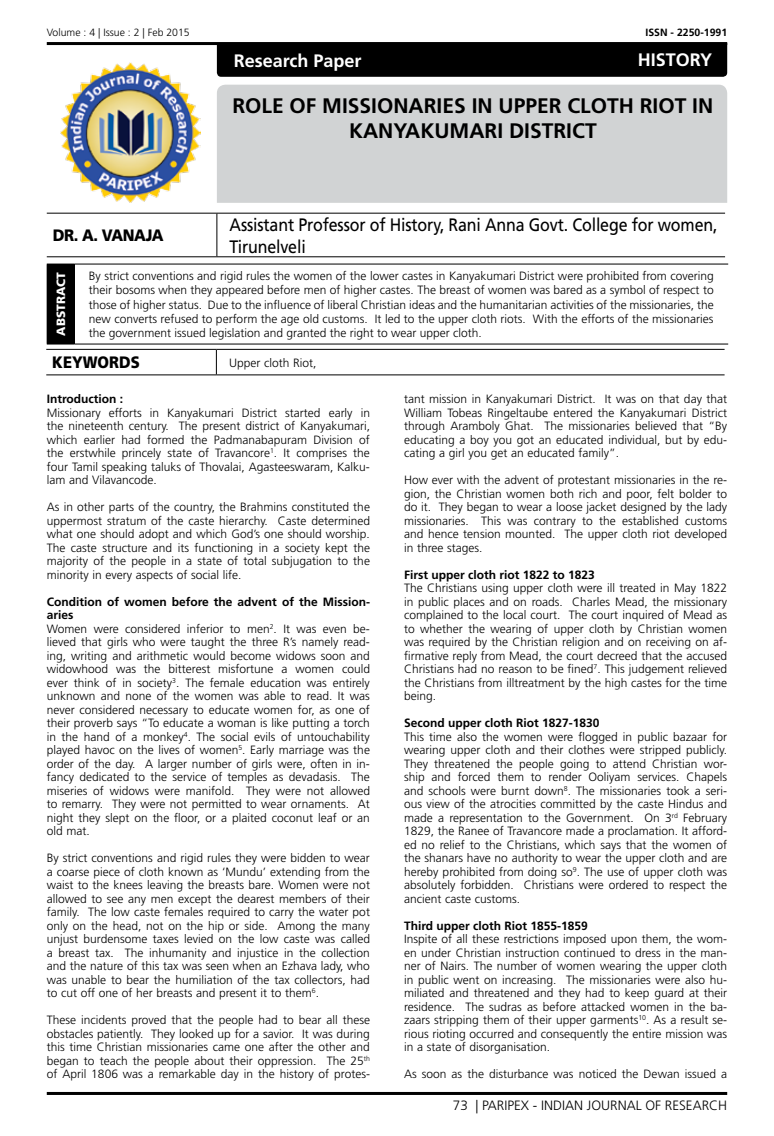
<style>
.page{position:relative;width:774px;height:1136px;background:#fff}
.page>*{position:absolute;margin:0;border:0;box-sizing:border-box;transform-origin:0 0}
.t1{font:700 21px/25.2px "Frutiger LT Std";color:#000;text-align:center}
.t2{font:18px/21.6px "Frutiger LT Std";letter-spacing:-.01em;color:#000;scale:.89 1}
.t3{font:700 18px "Frutiger LT Std";color:#fff}
.t4{font:900 16.5px "Frutiger LT Std";letter-spacing:-.03em;color:#000;scale:.92 1}
.t5{font:900 16.5px "Frutiger LT Std";color:#000;scale:.9 1}
.t6{font:300 13.5px "Frutiger LT Std";color:#000}
.t7{font:300 12px/13.5px "Frutiger LT Std";color:#000;text-align:justify}
.t8{font:700 12px "Frutiger LT Std";color:#000}
.t9{font:900 12px "Frutiger LT Std";color:#fff}
.t10{font:300 10.5px "Frutiger LT Std";color:#000}
.t11{font:700 10.5px "Frutiger LT Std";color:#000}
.s1{font-weight:700}
</style>
<div class="page">
<hr style="left:47px;top:42px;width:680px;height:3px;background:#000">
<hr style="left:47px;top:1091px;width:680px;height:3px;background:#000">
<div style="left:217px;top:85px;width:510px;height:118px;background:#d1d3d4"></div>
<div style="left:217px;top:45px;width:510px;height:32px;background:#000"></div>
<img style="left:61px;top:63px;width:139px;height:140px">
<hr style="left:47px;top:213px;width:170px;height:1px;background:#000">
<hr style="left:217px;top:213px;width:508px;height:1px;background:#000">
<hr style="left:216px;top:213px;width:1px;height:43px;background:#000">
<hr style="left:47px;top:256px;width:170px;height:1px;background:#000">
<hr style="left:217px;top:256px;width:508px;height:1px;background:#000">
<hr style="left:46px;top:349px;width:170px;height:1px;background:#000">
<hr style="left:216px;top:349px;width:508px;height:1px;background:#000">
<svg style="left:216px;top:350px;width:1px;height:24px"></svg>
<hr style="left:46px;top:374px;width:170px;height:1px;background:#000">
<hr style="left:216px;top:374px;width:508px;height:1px;background:#000">
<div style="left:47px;top:264px;width:27px;height:80px;background:#000"></div>
<hr style="left:74px;top:264px;width:654px;height:1px;background:#000">
<hr style="left:74px;top:264px;width:1px;height:79px;background:#000">
<hr style="left:74px;top:343px;width:654px;height:1px;background:#000">
<p class="t10" style="left:47px;top:27px;width:144px">Volume : 4 | Issue : 2 | Feb 2015</p>
<p class="t11" style="left:645px;top:27px;width:83px">ISSN - 2250-1991</p>
<h3 class="t4" style="left:53px;top:225px;width:122px">DR. A. VANAJA</h3>
<h2 class="t3" style="left:638px;top:49px;width:76px">HISTORY</h2>
<h2 class="t3" style="left:234px;top:50px;width:129px">Research Paper</h2>
<h1 class="t1" style="left:232px;top:93px;width:482px">ROLE OF MISSIONARIES IN UPPER CLOTH RIOT IN<br>KANYAKUMARI DISTRICT</h1>
<h2 class="t2" style="left:230px;top:214px;width:550px">Assistant Professor of History, Rani Anna Govt. College for women,<br>Tirunelveli</h2>
<p class="t9" style="left:54px;top:336px;width:65px;rotate:-90deg">ABSTRACT</p>
<p class="t7" style="left:89px;top:268px;width:626px;line-height:14.4px">By strict conventions and rigid rules the women of the lower castes in Kanyakumari District were prohibited from covering their bosoms when they appeared before men of higher castes. The breast of women was bared as a symbol of respect to those of higher status. Due to the influence of liberal Christian ideas and the humanitarian activities of the missionaries, the new converts refused to perform the age old customs. It led to the upper cloth riots. With the efforts of the missionaries the government issued legislation and granted the right to wear upper cloth.</p>
<h3 class="t5" style="left:52px;top:352px;width:99px">KEYWORDS</h3>
<p class="t7" style="left:229px;top:356px;width:89px">Upper cloth Riot,</p>
<p class="t8" style="left:47px;top:392px;width:78px">Introduction :</p>
<p class="t7" style="left:47px;top:406px;width:325px">Missionary efforts in Kanyakumari District started early in the nineteenth century. The present district of Kanyakumari, which earlier had formed the Padmanabapuram Division of the erstwhile princely state of Travancore<sup>1</sup>. It comprises the four Tamil speaking taluks of Thovalai, Agasteeswaram, Kalku&shy;lam and Vilavancode.</p>
<p class="t7" style="left:47px;top:500px;width:325px">As in other parts of the country, the Brahmins constituted the uppermost stratum of the caste hierarchy. Caste determined what one should adopt and which God’s one should worship.<br>The caste structure and its functioning in a society kept the majority of the people in a state of total subjugation to the minority in every aspects of social life.</p>
<p class="t7" style="left:47px;top:595px;width:325px;text-align:left"><span class="s1">Condition of women before the advent of the Mission&shy;aries<br></span>Women were considered inferior to men<sup>2</sup>. It was even be&shy;lieved that girls who were taught the three R’s namely read&shy;ing, writing and arithmetic would become widows soon and widowhood was the bitterest misfortune a women could ever think of in society<sup>3</sup>. The female education was entirely unknown and none of the women was able to read. It was never considered necessary to educate women for, as one of their proverb says “To educate a woman is like putting a torch in the hand of a monkey<sup>4</sup>. The social evils of untouchability played havoc on the lives of women<sup>5</sup>. Early marriage was the order of the day. A larger number of girls were, often in in&shy;fancy dedicated to the service of temples as devadasis. The miseries of widows were manifold. They were not allowed to remarry. They were not permitted to wear ornaments. At night they slept on the floor, or a plaited coconut leaf or an old mat.</p>
<p class="t7" style="left:47px;top:851px;width:325px">By strict conventions and rigid rules they were bidden to wear a coarse piece of cloth known as ‘Mundu’ extending from the waist to the knees leaving the breasts bare. Women were not allowed to see any men except the dearest members of their family. The low caste females required to carry the water pot only on the head, not on the hip or side. Among the many unjust burdensome taxes levied on the low caste was called a breast tax. The inhumanity and injustice in the collection and the nature of this tax was seen when an Ezhava lady, who was unable to bear the humiliation of the tax collectors, had to cut off one of her breasts and present it to them<sup>6</sup>.</p>
<p class="t7" style="left:47px;top:1013px;width:325px">These incidents proved that the people had to bear all these obstacles patiently. They looked up for a savior. It was during this time Christian missionaries came one after the other and began to teach the people about their oppression. The 25<sup>th </sup>of April 1806 was a remarkable day in the history of protes-</p>
<p class="t7" style="left:404px;top:392px;width:325px">tant mission in Kanyakumari District. It was on that day that William Tobeas Ringeltaube entered the Kanyakumari District through Aramboly Ghat. The missionaries believed that “By educating a boy you got an educated individual, but by edu&shy;cating a girl you get an educated family”.</p>
<p class="t7" style="left:404px;top:473px;width:325px">How ever with the advent of protestant missionaries in the re&shy;gion, the Christian women both rich and poor, felt bolder to do it. They began to wear a loose jacket designed by the lady missionaries. This was contrary to the established customs and hence tension mounted. The upper cloth riot developed in three stages.</p>
<p class="t8" style="left:404px;top:567px;width:192px">First upper cloth riot 1822 to 1823</p>
<p class="t7" style="left:404px;top:581px;width:325px">The Christians using upper cloth were ill treated in May 1822 in public places and on roads. Charles Mead, the missionary complained to the local court. The court inquired of Mead as to whether the wearing of upper cloth by Christian women was required by the Christian religion and on receiving on af&shy;firmative reply from Mead, the court decreed that the accused Christians had no reason to be fined<sup>7</sup>. This judgement relieved the Christians from illtreatment by the high castes for the time being.</p>
<p class="t8" style="left:404px;top:716px;width:197px">Second upper cloth Riot 1827-1830</p>
<p class="t7" style="left:404px;top:730px;width:325px">This time also the women were flogged in public bazaar for wearing upper cloth and their clothes were stripped publicly.<br>They threatened the people going to attend Christian wor&shy;ship and forced them to render Ooliyam services. Chapels and schools were burnt down<sup>8</sup>. The missionaries took a seri&shy;ous view of the atrocities committed by the caste Hindus and made a representation to the Government. On 3<sup>rd</sup> February 1829, the Ranee of Travancore made a proclamation. It afford&shy;ed no relief to the Christians, which says that the women of the shanars have no authority to wear the upper cloth and are hereby prohibited from doing so<sup>9</sup>. The use of upper cloth was absolutely forbidden. Christians were ordered to respect the ancient caste customs.</p>
<p class="t8" style="left:404px;top:918px;width:185px">Third upper cloth Riot 1855-1859</p>
<p class="t7" style="left:404px;top:932px;width:325px">Inspite of all these restrictions imposed upon them, the wom&shy;en under Christian instruction continued to dress in the man&shy;ner of Nairs. The number of women wearing the upper cloth in public went on increasing. The missionaries were also hu&shy;miliated and threatened and they had to keep guard at their residence. The sudras as before attacked women in the ba&shy;zaars stripping them of their upper garments<sup>10</sup>. As a result se&shy;rious rioting occurred and consequently the entire mission was in a state of disorganisation.</p>
<p class="t7" style="left:404px;top:1067px;width:325px">As soon as the disturbance was noticed the Dewan issued a</p>
<p class="t6" style="left:453px;top:1097px;width:276px">73 | PARIPEX - INDIAN JOURNAL OF RESEARCH</p>
</div>
